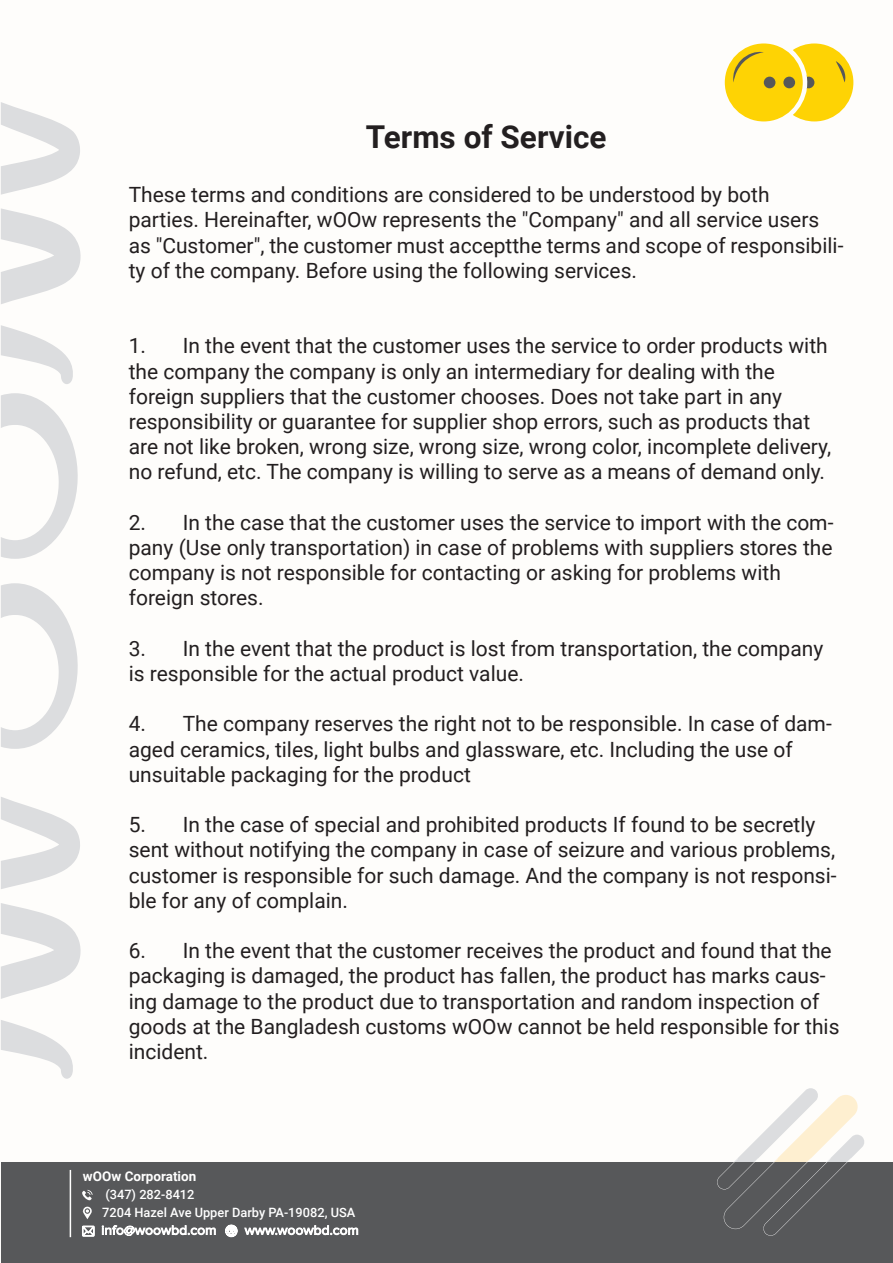
<style>
.page{position:relative;width:893px;height:1263px;background:#fff}
.page>*{position:absolute;margin:0;border:0;box-sizing:border-box;transform-origin:0 0}
.t1{font:700 31.5px "Roboto";color:#231f20}
.t2{font:21px/25.2px "Roboto";color:#231f20}
.t3{font:700 13.5px "Roboto";color:#fff}
.t4{font:500 12.75px "Roboto";color:#fff}
</style>
<div class="page">
<div style="left:1px;top:0;width:892px;height:1261px;background:#fefdfa"></div>
<div style="left:1px;top:1162px;width:892px;height:101px;background:#57585a"></div>
<svg style="left:102px;top:1225px;width:114px;height:11px"></svg>
<svg style="left:82px;top:1226px;width:12px;height:10px"></svg>
<svg style="left:244px;top:1225px;width:114px;height:10px"></svg>
<svg style="left:225px;top:1225px;width:12px;height:12px"></svg>
<svg style="left:725px;top:43px;width:128px;height:78px"></svg>
<svg style="left:1px;top:797px;width:80px;height:282px"></svg>
<svg style="left:1px;top:102px;width:80px;height:282px"></svg>
<svg style="left:1px;top:583px;width:77px;height:166px"></svg>
<svg style="left:1px;top:393px;width:77px;height:166px"></svg>
<svg style="left:717px;top:1088px;width:147px;height:148px"></svg>
<hr style="left:70px;top:1170px;width:1px;height:67px;background:#fff">
<svg style="left:82px;top:1207px;width:10px;height:12px"></svg>
<svg style="left:82px;top:1190px;width:11px;height:10px"></svg>
<h1 class="t1" style="left:366px;top:115px;width:242px">Terms of Service</h1>
<p class="t2" style="left:129px;top:181px;width:716px">These terms and conditions are considered to be understood by both parties. Hereinafter, wOOw represents the "Company" and all service users as "Customer", the customer must acceptthe terms and scope of responsibili&shy;ty of the company. Before using the following services.</p>
<p class="t2" style="left:129px;top:332px;width:704px">1. In the event that the customer uses the service to order products with the company the company is only an intermediary for dealing with the foreign suppliers that the customer chooses. Does not take part in any responsibility or guarantee for supplier shop errors, such as products that are not like broken, wrong size, wrong size, wrong color, incomplete delivery, no refund, etc. The company is willing to serve as a means of demand only.</p>
<p class="t2" style="left:129px;top:509px;width:706px">2. In the case that the customer uses the service to import with the com&shy;pany (Use only transportation) in case of problems with suppliers stores the company is not responsible for contacting or asking for problems with foreign stores.</p>
<p class="t2" style="left:129px;top:635px;width:696px">3. In the event that the product is lost from transportation, the company is responsible for the actual product value.</p>
<p class="t2" style="left:129px;top:710px;width:705px">4. The company reserves the right not to be responsible. In case of dam&shy;aged ceramics, tiles, light bulbs and glassware, etc. Including the use of unsuitable packaging for the product</p>
<p class="t2" style="left:129px;top:811px;width:709px">5. In the case of special and prohibited products If found to be secretly sent without notifying the company in case of seizure and various problems, customer is responsible for such damage. And the company is not responsi&shy;ble for any of complain.</p>
<p class="t2" style="left:129px;top:937px;width:712px">6. In the event that the customer receives the product and found that the packaging is damaged, the product has fallen, the product has marks caus&shy;ing damage to the product due to transportation and random inspection of goods at the Bangladesh customs wOOw cannot be held responsible for this incident.</p>
<p class="t3" style="left:83px;top:1167px;width:115px">wOOw Corporation</p>
<p class="t4" style="left:105px;top:1185px;width:91px">(347) 282-8412</p>
<p class="t4" style="left:102px;top:1203px;width:255px">7204 Hazel Ave Upper Darby PA-19082, USA</p>
</div>
